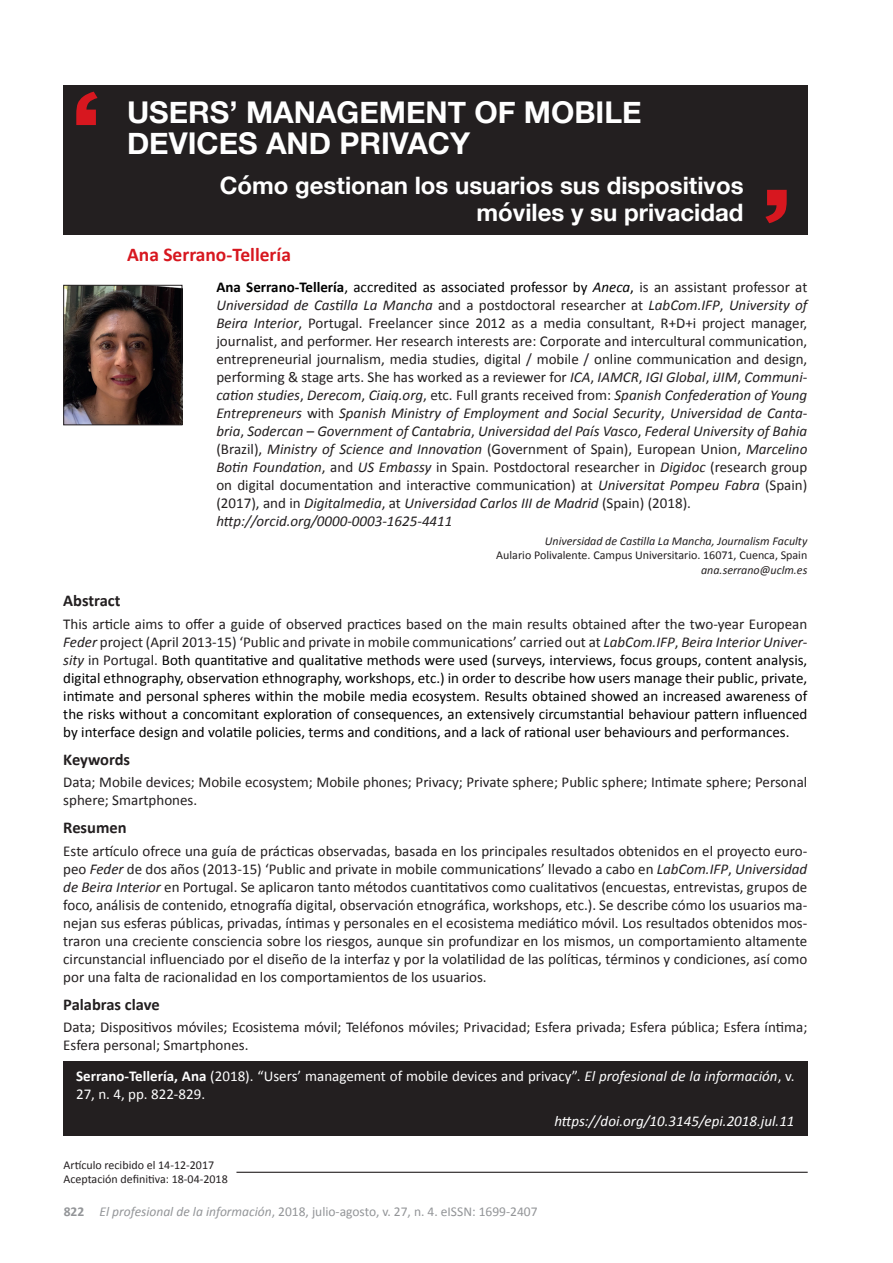
<style>
.page{position:relative;width:893px;height:1263px;background:#fff}
.page>*{position:absolute;margin:0;border:0;box-sizing:border-box;transform-origin:0 0}
.t1{font:700 30px/31.5px "Helvetica Neue";color:#fff}
.t2{font:700 24px/27px "Helvetica Neue";color:#fff;text-align:right}
.t3{font:700 19.5px "Calibri";color:#d7171f}
.t4{font:700 16.5px "Calibri";color:#231f20}
.t5{font:15px/18px "Calibri";color:#231f20}
.t6{font:15px/18px "Calibri";color:#000001;text-align:justify}
.t7{font:15px/18px "Calibri";color:#fff}
.t8{font:italic 15px "Calibri";color:#fff}
.t9{font:13.5px "Calibri";color:#939598}
.t10{font:12px/14.4px "Calibri";color:#231f20}
.t11{font:italic 12px "Calibri";color:#231f20}
.s1{font-weight:700;color:#000001}
.s2{color:#000001}
.s3{font-style:italic;color:#000001}
.s4{font-style:italic}
.s5{color:#231f20}
.s6{font-style:italic;color:#231f20}
.s7{font-weight:700}
</style>
<div class="page">
<div style="left:64px;top:1062px;width:744px;height:74px;background:#231f20"></div>
<div style="left:64px;top:85px;width:744px;height:150px;background:#231f20"></div>
<svg style="left:765px;top:190px;width:22px;height:33px"></svg>
<svg style="left:76px;top:92px;width:22px;height:33px"></svg>
<img style="left:65px;top:287px;width:115px;height:136px">
<div style="left:63px;top:285px;width:119px;height:140px;border:1px solid #231f20"></div>
<hr style="left:236px;top:1172px;width:572px;height:1px;background:#231f20">
<h1 class="t1" style="left:127px;top:97px;width:516px">USERS’ MANAGEMENT OF MOBILE<br>DEVICES AND PRIVACY</h1>
<h2 class="t2" style="left:220px;top:173px;width:525px">Cómo gestionan los usuarios sus dispositivos móviles y su privacidad</h2>
<h3 class="t3" style="left:127px;top:243px;width:165px">Ana Serrano-Tellería</h3>
<p class="t5" style="left:216px;top:278px;width:592px"><span class="s1">Ana Serrano-Tellería</span><span class="s2">, accredited as associated professor by</span> <span class="s3">Aneca</span><span class="s2">,</span> is an assistant professor at <span class="s4">Universidad de Castilla La Mancha</span> and a postdoctoral researcher at <span class="s4">LabCom.IFP</span>, <span class="s4">University of Beira Interior</span>, Portugal. Freelancer since 2012 as a media consultant, R+D+i project manager, journalist, and performer. Her research interests are: Corporate and intercultural communication, entrepreneurial journalism, media studies, digital / mobile / online communication and design, performing &amp; stage arts. She has worked as a reviewer for <span class="s4">ICA</span>, <span class="s4">IAMCR</span>, <span class="s4">IGI Global</span>, <span class="s4">iJIM</span>, <span class="s4">Communi&shy;cation studies</span>, <span class="s4">Derecom</span>, <span class="s4">Ciaiq.org</span>, etc. Full grants received from: <span class="s4">Spanish Confederation of Young Entrepreneurs</span> with <span class="s4">Spanish Ministry of Employment and Social Security</span>, <span class="s4">Universidad de Canta&shy;bria</span>, <span class="s4">Sodercan</span> – <span class="s4">Government of Cantabria</span>, <span class="s4">Universidad del País Vasco</span>, <span class="s4">Federal University of Bahia </span>(Brazil), <span class="s4">Ministry of Science and Innovation</span> (Government of Spain), European Union, <span class="s4">Marcelino Botin Foundation</span>, and <span class="s4">US Embassy</span> in Spain. Postdoctoral researcher in <span class="s4">Digidoc</span> (research group on digital documentation and interactive communication) at <span class="s4">Universitat Pompeu Fabra</span> (Spain) (2017), and in <span class="s4">Digitalmedia</span>, at <span class="s4">Universidad Carlos III de Madrid</span> (Spain) (2018). <span class="s4">http://orcid.org/0000-0003-1625-4411</span></p>
<p class="t11" style="left:545px;top:533px;width:264px">Universidad de Castilla La Mancha, Journalism Faculty</p>
<p class="t10" style="left:496px;top:548px;width:313px">Aulario Polivalente. Campus Universitario. 16071, Cuenca, Spain</p>
<p class="t11" style="left:701px;top:561px;width:108px">ana.serrano@uclm.es</p>
<p class="t4" style="left:63px;top:590px;width:59px">Abstract</p>
<p class="t6" style="left:63px;top:615px;width:746px"><span class="s5">This article aims to offer a guide of observed practices based on the main results obtained after the two-year European </span><span class="s6">Feder</span> <span class="s5">project (April 2013-15) ‘Public and private in mobile communications’ carried out at</span> <span class="s6">LabCom.IFP</span><span class="s5">,</span> <span class="s6">Beira Interior Univer&shy;sity</span> <span class="s5">in Portugal.</span> Both quantitative and qualitative methods were used (surveys, interviews, focus groups, content analysis, digital ethnography, observation ethnography, workshops, etc.) in order to describe how users manage their public, private, intimate and personal spheres within the mobile media ecosystem. Results obtained showed an increased awareness of the risks without a concomitant exploration of consequences, an extensively circumstantial behaviour pattern influenced by interface design and volatile policies, terms and conditions, and a lack of rational user behaviours and performances.</p>
<p class="t4" style="left:63px;top:749px;width:68px">Keywords</p>
<p class="t5" style="left:63px;top:773px;width:745px">Data; Mobile devices; Mobile ecosystem; Mobile phones; Privacy; Private sphere; Public sphere; Intimate sphere; Personal sphere; Smartphones.</p>
<p class="t4" style="left:63px;top:817px;width:65px">Resumen</p>
<p class="t5" style="left:63px;top:842px;width:746px;text-align:justify">Este artículo ofrece una guía de prácticas observadas, basada en los principales resultados obtenidos en el proyecto euro&shy;peo <span class="s4">Feder</span> de dos años (2013-15) ‘Public and private in mobile communications’ llevado a cabo en <span class="s4">LabCom.IFP</span>, <span class="s4">Universidad de Beira Interior</span> en Portugal. Se aplicaron tanto métodos cuantitativos como cualitativos (encuestas, entrevistas, grupos de foco, análisis de contenido, etnografía digital, observación etnográfica, workshops, etc.). Se describe cómo los usuarios ma&shy;nejan sus esferas públicas, privadas, íntimas y personales en el ecosistema mediático móvil. Los resultados obtenidos mos&shy;traron una creciente consciencia sobre los riesgos, aunque sin profundizar en los mismos, un comportamiento altamente circunstancial influenciado por el diseño de la interfaz y por la volatilidad de las políticas, términos y condiciones, así como por una falta de racionalidad en los comportamientos de los usuarios.</p>
<p class="t4" style="left:63px;top:994px;width:98px">Palabras clave</p>
<p class="t5" style="left:63px;top:1018px;width:746px">Data; Dispositivos móviles; Ecosistema móvil; Teléfonos móviles; Privacidad; Esfera privada; Esfera pública; Esfera íntima;<br>Esfera personal; Smartphones.</p>
<p class="t7" style="left:76px;top:1067px;width:720px"><span class="s7">Serrano-Tellería, Ana</span> (2018). “Users’ management of mobile devices and privacy”. <span class="s4">El profesional de la información</span>, v.<br>27, n. 4, pp. 822-829.</p>
<p class="t8" style="left:554px;top:1110px;width:242px">https://doi.org/10.3145/epi.2018.jul.11</p>
<p class="t10" style="left:64px;top:1157px;width:166px">Artículo recibido el 14-12-2017<br>Aceptación definitiva: 18-04-2018</p>
<p class="t9" style="left:64px;top:1203px;width:475px"><span class="s7">822</span> <span class="s4">El profesional de la información</span>, 2018, julio-agosto, v. 27, n. 4. eISSN: 1699-2407</p>
</div>
